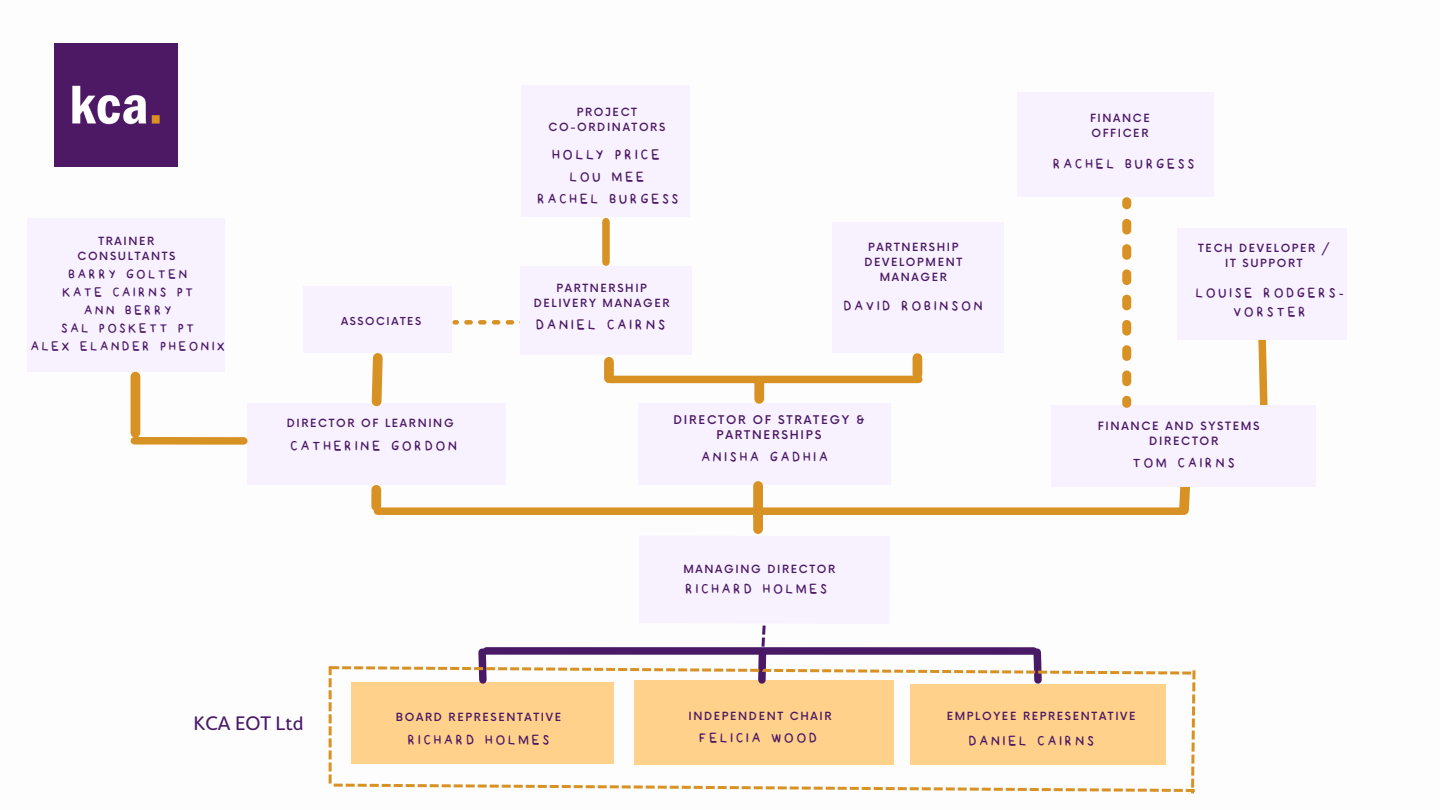
<style>
.page{position:relative;width:1440px;height:810px;background:#fff}
.page>*{position:absolute;margin:0;border:0;box-sizing:border-box;transform-origin:0 0}
.t1{font:20.4px "billy";letter-spacing:.15em;color:#4a1965}
.t2{font:20.2px "billy";letter-spacing:.15em;color:#4a1965}
.t3{font:20px "Cambridge Round";color:#4a1965}
.t4{font:19.6px/19.5px "billy";letter-spacing:.15em;color:#4a1965;text-align:center}
.t5{font:18.6px "billy";letter-spacing:.15em;color:#4a1965}
.t6{font:500 11.7px/14.2px "Now";letter-spacing:.15em;color:#4a1965;text-align:center}
.t7{font:500 11.2px/15.8px "Now";letter-spacing:.15em;color:#4a1965}
.t8{font:500 11px/15px "Now";letter-spacing:.15em;color:#4a1965;text-align:center}
.t9{font:500 10.7px "Now";letter-spacing:.15em;color:#4a1965}
</style>
<div class="page">
<div style="left:28px;top:218px;width:197px;height:153px;background:#f8f1ff"></div>
<svg style="left:452px;top:320px;width:68px;height:5px"></svg>
<div style="left:304px;top:286px;width:148px;height:67px;background:#f8f1ff"></div>
<div style="left:520px;top:266px;width:172px;height:88px;background:#f8f1ff"></div>
<div style="left:521px;top:86px;width:169px;height:131px;background:#f8f1ff"></div>
<div style="left:1018px;top:92px;width:196px;height:105px;background:#f8f1ff"></div>
<svg style="left:1254px;top:339px;width:18px;height:67px"></svg>
<div style="left:1177px;top:228px;width:169px;height:111px;background:#f8f1ff"></div>
<div style="left:247px;top:404px;width:259px;height:81px;background:#f8f1ff"></div>
<div style="left:134px;top:437px;width:110px;height:8px;background:#d89123"></div>
<div style="left:602px;top:222px;width:8px;height:40px;background:#d89123"></div>
<div style="left:638px;top:403px;width:253px;height:82px;background:#f8f1ff"></div>
<div style="left:832px;top:223px;width:172px;height:130px;background:#f8f1ff"></div>
<div style="left:378px;top:507px;width:804px;height:8px;background:#d89123"></div>
<div style="left:371px;top:490px;width:10px;height:16px;background:#d89123"></div>
<div style="left:753px;top:486px;width:10px;height:30px;background:#d89123"></div>
<svg style="left:1174px;top:487px;width:16px;height:28px"></svg>
<div style="left:753px;top:513px;width:10px;height:16px;background:#d89123"></div>
<div style="left:131px;top:377px;width:9px;height:56px;background:#d89123"></div>
<svg style="left:367px;top:353px;width:21px;height:54px"></svg>
<div style="left:754px;top:382px;width:10px;height:17px;background:#d89123"></div>
<div style="left:610px;top:376px;width:309px;height:7px;background:#d89123"></div>
<div style="left:913px;top:358px;width:9px;height:17px;background:#d89123"></div>
<div style="left:604px;top:362px;width:10px;height:16px;background:#d89123"></div>
<img style="left:55px;top:43px;width:123px;height:123px">
<div style="left:1051px;top:406px;width:265px;height:81px;background:#f8f1ff"></div>
<div style="left:1122px;top:396px;width:9px;height:12px;background:#d89123;border-radius:4px"></div>
<svg style="left:1122px;top:219px;width:9px;height:167px"></svg>
<div style="left:1122px;top:197px;width:9px;height:12px;background:#d89123;border-radius:4px"></div>
<svg style="left:329px;top:536px;width:867px;height:257px"></svg>
<p class="t8" style="left:77px;top:234px;width:99px">TRAINER<br>CONSULTANTS</p>
<p class="t5" style="left:69px;top:262px;width:120px">BARRY GOLTEN</p>
<p class="t5" style="left:63px;top:280px;width:132px">KATE CAIRNS PT</p>
<p class="t5" style="left:84px;top:298px;width:89px">ANN BERRY</p>
<p class="t5" style="left:62px;top:316px;width:134px">SAL POSKETT PT</p>
<p class="t5" style="left:31px;top:334px;width:196px">ALEX ELANDER PHEONIX</p>
<p class="t9" style="left:341px;top:315px;width:82px">ASSOCIATES</p>
<p class="t8" style="left:287px;top:416px;width:168px">DIRECTOR OF LEARNING</p>
<p class="t4" style="left:291px;top:435px;width:168px">CATHERINE GORDON</p>
<p class="t8" style="left:577px;top:105px;width:62px">PROJECT</p>
<p class="t8" style="left:549px;top:120px;width:118px">CO-ORDINATORS</p>
<p class="t1" style="left:552px;top:142px;width:109px">HOLLY PRICE</p>
<p class="t4" style="left:570px;top:166px;width:76px">LOU MEE</p>
<p class="t4" style="left:537px;top:189px;width:143px">RACHEL BURGESS</p>
<p class="t8" style="left:534px;top:281px;width:138px">PARTNERSHIP<br>DELIVERY MANAGER</p>
<p class="t2" style="left:536px;top:313px;width:131px">DANIEL CAIRNS</p>
<p class="t8" style="left:864px;top:241px;width:99px">PARTNERSHIP<br>DEVELOPMENT<br>MANAGER</p>
<p class="t4" style="left:844px;top:296px;width:140px">DAVID ROBINSON</p>
<p class="t6" style="left:673px;top:414px;width:192px">DIRECTOR OF STRATEGY &amp;<br>PARTNERSHIPS</p>
<p class="t4" style="left:701px;top:446px;width:128px">ANISHA GADHIA</p>
<p class="t8" style="left:683px;top:563px;width:154px">MANAGING DIRECTOR</p>
<p class="t4" style="left:685px;top:579px;width:143px">RICHARD HOLMES</p>
<p class="t8" style="left:1090px;top:111px;width:61px">FINANCE</p>
<p class="t8" style="left:1091px;top:126px;width:59px">OFFICER</p>
<p class="t4" style="left:1053px;top:154px;width:143px">RACHEL BURGESS</p>
<p class="t8" style="left:1198px;top:241px;width:133px">TECH DEVELOPER /<br>IT SUPPORT</p>
<p class="t4" style="left:1196px;top:282px;width:149px">LOUISE RODGERS-<br>VORSTER</p>
<p class="t7" style="left:1149px;top:418px;width:112px;text-indent:-51px">FINANCE AND SYSTEMS<br>DIRECTOR</p>
<p class="t4" style="left:1133px;top:452px;width:103px">TOM CAIRNS</p>
<p class="t4" style="left:1139px;top:455px;width:103px">TOM CAIRNS</p>
<p class="t3" style="left:193px;top:711px;width:112px">KCA EOT Ltd</p>
<p class="t8" style="left:396px;top:710px;width:167px">BOARD REPRESENTATIVE</p>
<p class="t4" style="left:408px;top:729px;width:143px">RICHARD HOLMES</p>
<p class="t8" style="left:688px;top:709px;width:145px">INDEPENDENT CHAIR</p>
<p class="t4" style="left:699px;top:727px;width:119px">FELICIA WOOD</p>
<p class="t8" style="left:947px;top:709px;width:190px">EMPLOYEE REPRESENTATIVE</p>
<p class="t4" style="left:969px;top:730px;width:127px">DANIEL CAIRNS</p>
</div>
